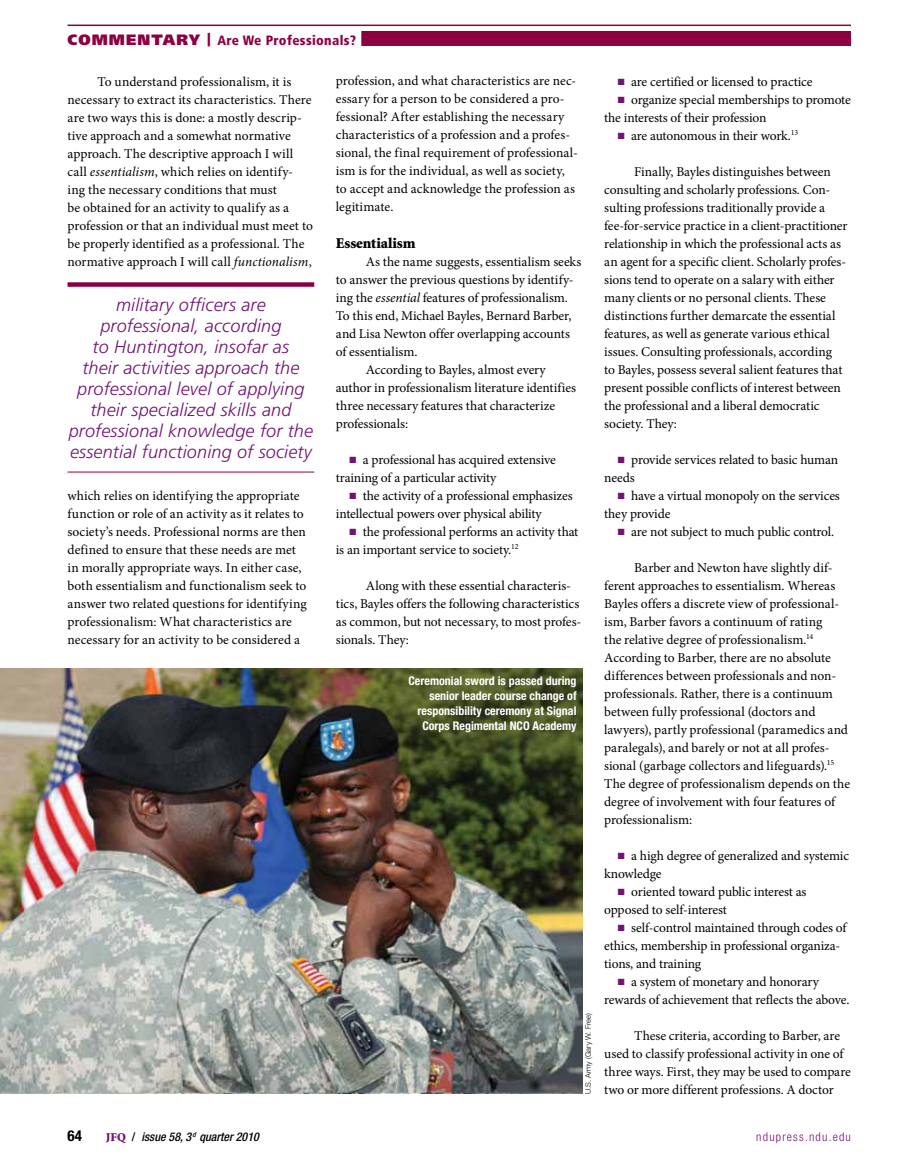
<style>
.page{position:relative;width:905px;height:1175px;background:#fff}
.page>*{position:absolute;margin:0;border:0;box-sizing:border-box;transform-origin:0 0}
.t1{font:italic 300 18px/21px "Frutiger LT Std";letter-spacing:.01em;color:#711471;text-align:center}
.t2{font:900 15px "Minion Std";letter-spacing:-.005em;color:#000}
.t3{font:700 condensed 15px "Helvetica Neue LT Std";color:#000}
.t4{font:13.5px/18px "Minion Pro";letter-spacing:-.005em;color:#000}
.t5{font:900 condensed 13.5px "Frutiger LT Std";letter-spacing:.025em;color:#8c0041}
.t6{font:700 condensed 12px/15px "Helvetica Neue LT Std";color:#fff;text-align:right}
.t7{font:italic 500 condensed 12px "Helvetica Neue LT Std";color:#000}
.t8{font:300 condensed 12px "Helvetica Neue LT Std";letter-spacing:.1em;color:#711471}
.t9{font:300 7.5px "Helvetica Neue LT Std";color:#000}
.s1{font-stretch:normal;font-size:15px}
.s2{font-stretch:normal}
.s3{font-style:italic}
.s4{color:#711471}
.s5{font-family:"Minion Std";font-weight:900;font-style:normal;font-stretch:normal;color:#711471}
.s6{font-style:normal}
</style>
<div class="page">
<hr style="left:68px;top:25px;width:782px;height:1px;background:#8c0041">
<div style="left:361px;top:31px;width:489px;height:15px;background:#8c0041"></div>
<img style="left:0;top:668px;width:582px;height:426px">
<div style="left:68px;top:282px;width:246px;height:5px;background:#8c0041"></div>
<hr style="left:68px;top:471px;width:246px;height:1px;background:#8c0041">
<p class="t5" style="left:68px;top:32px;width:290px"><span class="s1">COMMENTARY</span> <span class="s2">|</span> Are We Professionals?</p>
<p class="t4" style="left:68px;top:72px;width:247px;text-indent:30px">To understand professionalism, it is necessary to extract its characteristics. There are two ways this is done: a mostly descrip&shy;tive approach and a somewhat normative approach. The descriptive approach I will call <span class="s3">essentialism</span>, which relies on identify&shy;ing the necessary conditions that must<br>be obtained for an activity to qualify as a profession or that an individual must meet to be properly identified as a professional. The normative approach I will call <span class="s3">functionalism</span>,</p>
<p class="t4" style="left:336px;top:72px;width:243px">profession, and what characteristics are nec&shy;essary for a person to be considered a pro&shy;fessional? After establishing the necessary characteristics of a profession and a profes&shy;sional, the final requirement of professional&shy;ism is for the individual, as well as society, to accept and acknowledge the profession as legitimate.</p>
<p class="t2" style="left:336px;top:235px;width:81px">Essentialism</p>
<p class="t4" style="left:366px;top:252px;width:217px">As the name suggests, essentialism seeks</p>
<p class="t4" style="left:336px;top:270px;width:239px">to answer the previous questions by identify-</p>
<p class="t4" style="left:336px;top:288px;width:234px">ing the <span class="s3">essential</span> features of professionalism.</p>
<p class="t4" style="left:336px;top:306px;width:237px">To this end, Michael Bayles, Bernard Barber,</p>
<p class="t4" style="left:336px;top:324px;width:236px">and Lisa Newton offer overlapping accounts</p>
<p class="t4" style="left:336px;top:342px;width:83px">of essentialism.</p>
<p class="t4" style="left:366px;top:360px;width:181px">According to Bayles, almost every</p>
<p class="t4" style="left:336px;top:378px;width:242px">author in professionalism literature identifies</p>
<p class="t4" style="left:336px;top:396px;width:221px">three necessary features that characterize</p>
<p class="t4" style="left:336px;top:414px;width:74px">professionals:</p>
<p class="t4" style="left:336px;top:450px;width:221px;text-indent:14px"><span class="s4">■</span> a professional has acquired extensive training of a particular activity</p>
<p class="t4" style="left:336px;top:486px;width:238px;text-indent:14px"><span class="s4">■</span> the activity of a professional emphasizes intellectual powers over physical ability</p>
<p class="t4" style="left:336px;top:522px;width:244px;text-indent:14px"><span class="s4">■</span> the professional performs an activity that is an important service to society.<sup>12</sup></p>
<p class="t4" style="left:336px;top:576px;width:247px;text-indent:30px">Along with these essential characteris&shy;tics, Bayles offers the following characteristics as common, but not necessary, to most profes&shy;sionals. They:</p>
<h1 class="t1" style="left:69px;top:294px;width:246px">military officers are professional, according<br>to Huntington, insofar as<br>their activities approach the professional level of applying their specialized skills and professional knowledge for the essential functioning of society</h1>
<p class="t4" style="left:68px;top:486px;width:241px">which relies on identifying the appropriate function or role of an activity as it relates to society’s needs. Professional norms are then defined to ensure that these needs are met in morally appropriate ways. In either case, both essentialism and functionalism seek to answer two related questions for identifying professionalism: What characteristics are necessary for an activity to be considered a</p>
<p class="t6" style="left:408px;top:673px;width:170px">Ceremonial sword is passed during senior leader course change of responsibility ceremony at Signal<br>Corps Regimental NCO Academy</p>
<p class="t9" style="left:583px;top:1094px;width:82px;rotate:-90deg">U.S. Army (Gary W. Free)</p>
<p class="t4" style="left:617px;top:72px;width:196px"><span class="s4">■</span> are certified or licensed to practice</p>
<p class="t4" style="left:604px;top:90px;width:248px;text-indent:14px"><span class="s4">■</span> organize special memberships to promote the interests of their profession</p>
<p class="t4" style="left:617px;top:126px;width:182px"><span class="s4">■</span> are autonomous in their work.<sup>13</sup></p>
<p class="t4" style="left:604px;top:162px;width:245px;text-indent:30px">Finally, Bayles distinguishes between consulting and scholarly professions. Con&shy;sulting professions traditionally provide a fee-for-service practice in a client-practitioner relationship in which the professional acts as an agent for a specific client. Scholarly profes&shy;sions tend to operate on a salary with either many clients or no personal clients. These distinctions further demarcate the essential features, as well as generate various ethical issues. Consulting professionals, according<br>to Bayles, possess several salient features that present possible conflicts of interest between the professional and a liberal democratic society. They:</p>
<p class="t4" style="left:604px;top:450px;width:235px;text-indent:14px"><span class="s4">■</span> provide services related to basic human needs</p>
<p class="t4" style="left:604px;top:486px;width:237px;text-indent:14px"><span class="s4">■</span> have a virtual monopoly on the services they provide</p>
<p class="t4" style="left:617px;top:522px;width:218px"><span class="s4">■</span> are not subject to much public control.</p>
<p class="t4" style="left:604px;top:558px;width:247px;text-indent:30px">Barber and Newton have slightly dif&shy;ferent approaches to essentialism. Whereas Bayles offers a discrete view of professional&shy;ism, Barber favors a continuum of rating<br>the relative degree of professionalism.<sup>14<br></sup>According to Barber, there are no absolute differences between professionals and non&shy;professionals. Rather, there is a continuum between fully professional (doctors and lawyers), partly professional (paramedics and paralegals), and barely or not at all profes&shy;sional (garbage collectors and lifeguards).<sup>15<br></sup>The degree of professionalism depends on the degree of involvement with four features of professionalism:</p>
<p class="t4" style="left:604px;top:846px;width:246px;text-indent:14px"><span class="s4">■</span> a high degree of generalized and systemic knowledge</p>
<p class="t4" style="left:604px;top:882px;width:204px;text-indent:14px"><span class="s4">■</span> oriented toward public interest as opposed to self-interest</p>
<p class="t4" style="left:604px;top:918px;width:244px;text-indent:14px"><span class="s4">■</span> self-control maintained through codes of ethics, membership in professional organiza&shy;tions, and training</p>
<p class="t4" style="left:604px;top:972px;width:247px;text-indent:14px"><span class="s4">■</span> a system of monetary and honorary rewards of achievement that reflects the above.</p>
<p class="t4" style="left:604px;top:1026px;width:248px;text-indent:30px">These criteria, according to Barber, are used to classify professional activity in one of three ways. First, they may be used to compare two or more different professions. A doctor</p>
<p class="t3" style="left:68px;top:1126px;width:16px">64</p>
<p class="t7" style="left:106px;top:1129px;width:154px"><span class="s5">JFQ</span> <span class="s6">/</span> issue 58, 3 <sup>d</sup> quarter 2010</p>
<p class="t8" style="left:756px;top:1129px;width:96px">ndupress.ndu.edu</p>
</div>
